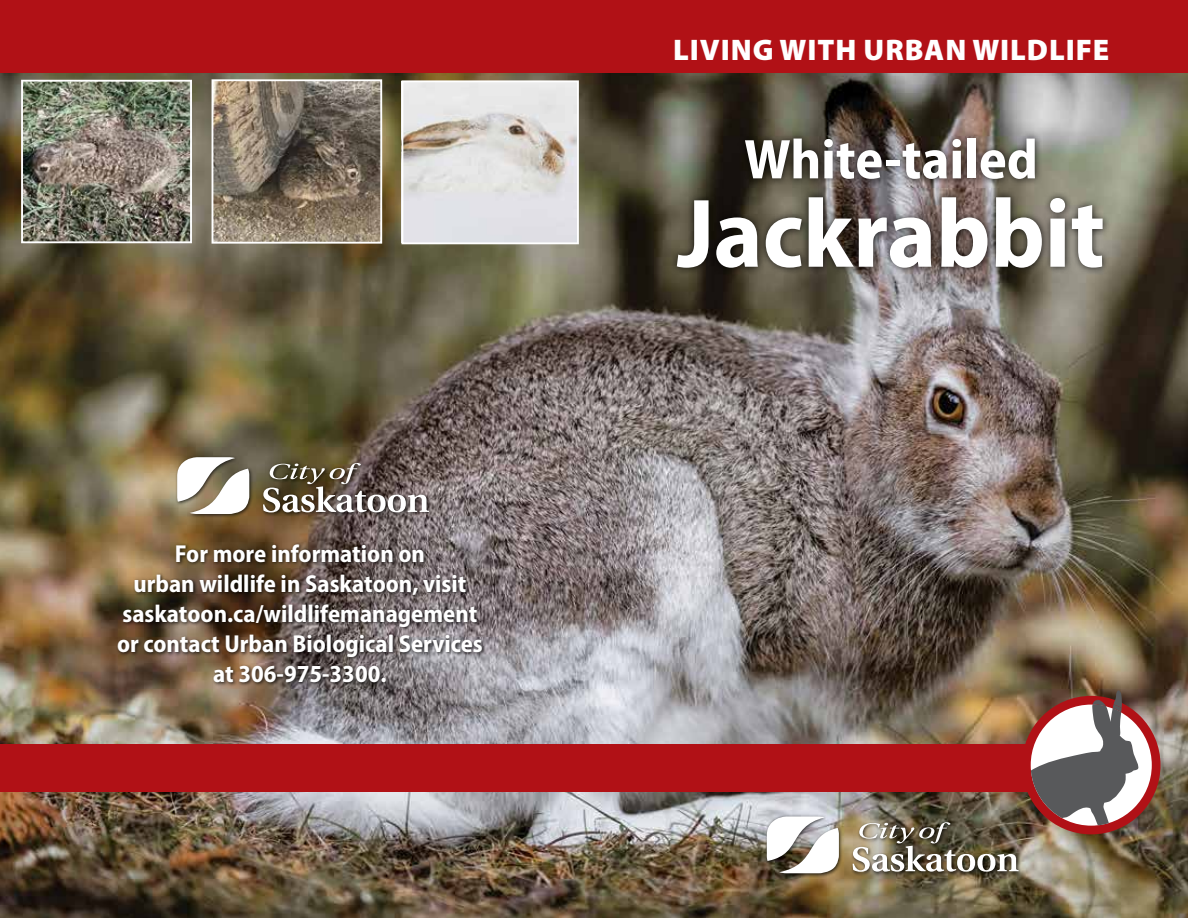
<style>
.page{position:relative;width:1188px;height:918px;background:#fff}
.page>*{position:absolute;margin:0;border:0;box-sizing:border-box;transform-origin:0 0}
.t1{font:700 semi-condensed 98.55px "Myriad Pro";color:#fff}
.t2{font:700 semi-condensed 56.55px "Myriad Pro";color:#fff}
.t3{font:900 29.85px "Myriad Pro";letter-spacing:.03em;color:#fff}
.t4{font:700 semi-condensed 24.6px/30px "Myriad Pro";color:#fff;text-align:center}
</style>
<div class="page">
<img style="left:0;top:72px;width:1188px;height:846px">
<div style="left:0;top:0;width:1188px;height:72px;background:#b11116"></div>
<div style="left:0;top:744px;width:1035px;height:47px;background:#b11116"></div>
<div style="left:669px;top:130px;width:441px;height:146px;background:#000;opacity:.84"></div>
<img style="left:215px;top:82px;width:164px;height:159px">
<div style="left:116px;top:542px;width:371px;height:145px;background:#000;opacity:.75"></div>
<div style="left:175px;top:455px;width:259px;height:64px;background:#000;opacity:.75"></div>
<svg style="left:177px;top:457px;width:72px;height:57px"></svg>
<svg style="left:263px;top:463px;width:166px;height:49px"></svg>
<img style="left:404px;top:83px;width:172px;height:158px">
<div style="left:212px;top:79px;width:170px;height:165px;border:2px solid #fff"></div>
<div style="left:401px;top:80px;width:178px;height:164px;border:2px solid #fff"></div>
<div style="left:764px;top:814px;width:259px;height:64px;background:#000;opacity:.75"></div>
<svg style="left:767px;top:816px;width:72px;height:57px"></svg>
<img style="left:853px;top:688px;width:308px;height:184px">
<img style="left:24px;top:83px;width:165px;height:157px">
<div style="left:21px;top:80px;width:171px;height:163px;border:2px solid #fff"></div>
<p class="t4" style="left:117px;top:538px;width:367px">For more information on<br>urban wildlife in Saskatoon, visit saskatoon.ca/wildlifemanagement or contact Urban Biological Services at 306-975-3300.</p>
<p class="t3" style="left:673px;top:30px;width:438px">LIVING WITH URBAN WILDLIFE</p>
<h2 class="t2" style="left:744px;top:123px;width:295px">White-tailed</h2>
<h1 class="t1" style="left:677px;top:170px;width:429px">Jackrabbit</h1>
</div>
